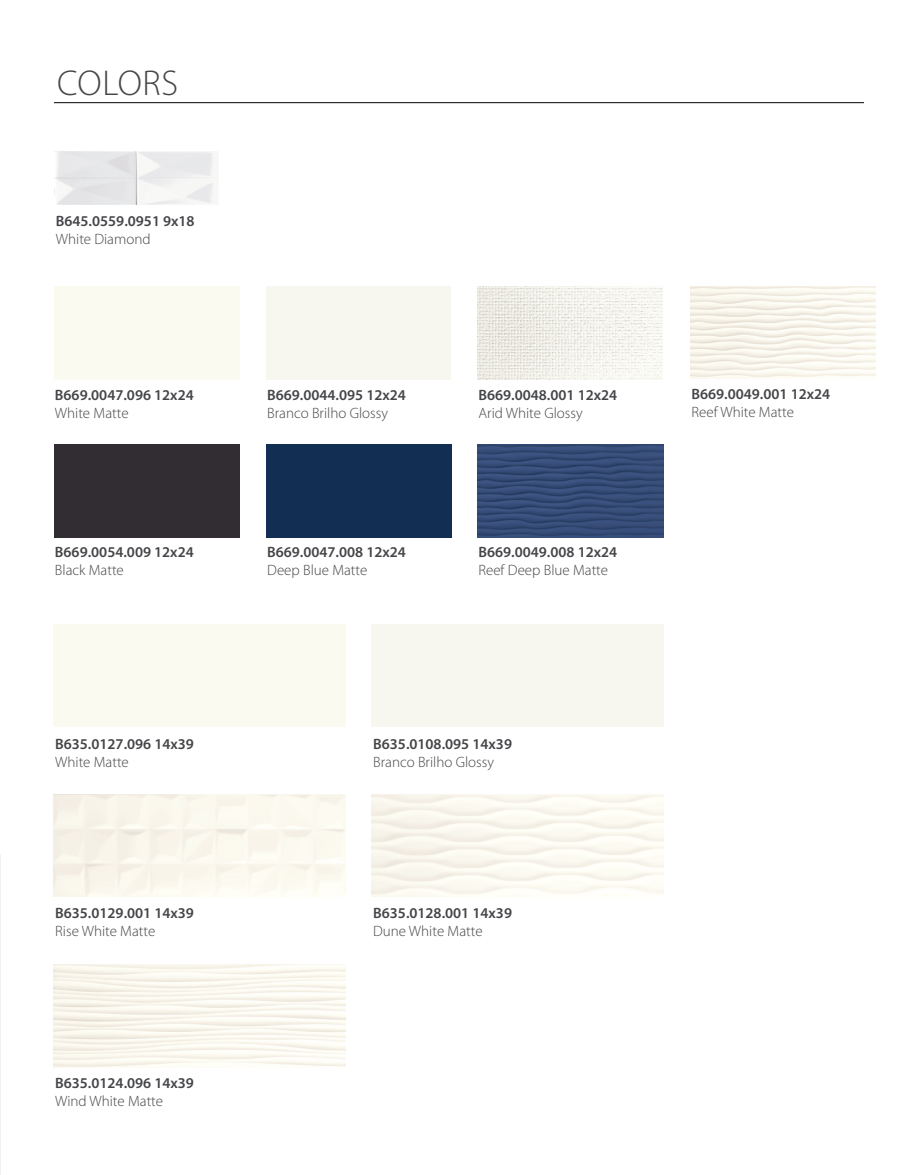
<style>
.page{position:relative;width:918px;height:1175px;background:#fff}
.page>*{position:absolute;margin:0;border:0;box-sizing:border-box;transform-origin:0 0}
.t1{font:300 36px "Myriad Pro";letter-spacing:.02em;color:#464748}
.t2{font:600 15px "Myriad Pro";color:#444548}
.t3{font:300 15px "Myriad Pro";color:#444548}
</style>
<div class="page">
<img style="left:0;top:855px;width:1px;height:319px">
<hr style="left:54px;top:102px;width:810px;height:1px;background:#000">
<img style="left:477px;top:287px;width:186px;height:92px">
<div style="left:55px;top:444px;width:184px;height:93px;background:#322d33"></div>
<div style="left:267px;top:444px;width:185px;height:93px;background:#122f53"></div>
<img style="left:478px;top:444px;width:185px;height:93px">
<img style="left:54px;top:152px;width:165px;height:53px">
<p class="t1" style="left:57px;top:64px;width:123px">COLORS</p>
<p class="t2" style="left:56px;top:211px;width:140px">B645.0559.0951 9x18</p>
<p class="t3" style="left:56px;top:230px;width:96px">White Diamond</p>
<p class="t2" style="left:55px;top:385px;width:140px">B669.0047.096 12x24</p>
<p class="t3" style="left:55px;top:405px;width:75px">White Matte</p>
<p class="t2" style="left:55px;top:542px;width:140px">B669.0054.009 12x24</p>
<p class="t3" style="left:55px;top:562px;width:70px">Black Matte</p>
<p class="t2" style="left:55px;top:734px;width:140px">B635.0127.096 14x39</p>
<p class="t3" style="left:55px;top:754px;width:75px">White Matte</p>
<p class="t2" style="left:55px;top:903px;width:140px">B635.0129.001 14x39</p>
<p class="t3" style="left:55px;top:923px;width:102px">Rise White Matte</p>
<p class="t2" style="left:55px;top:1073px;width:140px">B635.0124.096 14x39</p>
<p class="t3" style="left:55px;top:1092px;width:109px">Wind White Matte</p>
<p class="t2" style="left:267px;top:385px;width:140px">B669.0044.095 12x24</p>
<p class="t3" style="left:267px;top:405px;width:122px">Branco Brilho Glossy</p>
<p class="t2" style="left:267px;top:542px;width:140px">B669.0047.008 12x24</p>
<p class="t3" style="left:267px;top:562px;width:102px">Deep Blue Matte</p>
<p class="t2" style="left:478px;top:385px;width:140px">B669.0048.001 12x24</p>
<p class="t3" style="left:478px;top:405px;width:106px">Arid White Glossy</p>
<p class="t2" style="left:478px;top:542px;width:140px">B669.0049.008 12x24</p>
<p class="t3" style="left:478px;top:562px;width:131px">Reef Deep Blue Matte</p>
<p class="t2" style="left:373px;top:734px;width:140px">B635.0108.095 14x39</p>
<p class="t3" style="left:373px;top:754px;width:122px">Branco Brilho Glossy</p>
<p class="t2" style="left:373px;top:903px;width:140px">B635.0128.001 14x39</p>
<p class="t3" style="left:373px;top:923px;width:111px">Dune White Matte</p>
<p class="t2" style="left:691px;top:385px;width:140px">B669.0049.001 12x24</p>
<p class="t3" style="left:691px;top:404px;width:104px">Reef White Matte</p>
</div>
